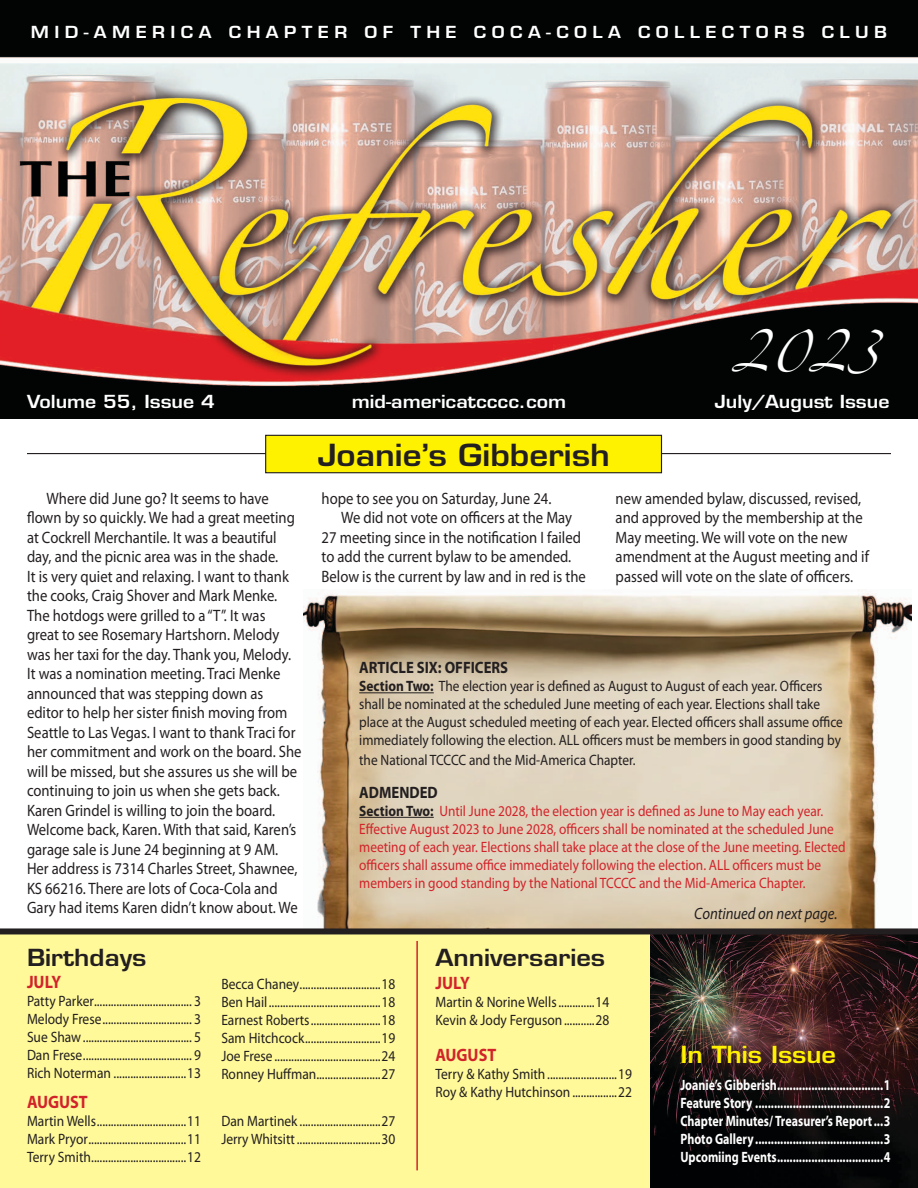
<style>
.page{position:relative;width:918px;height:1188px;background:#fff}
.page>*{position:absolute;margin:0;border:0;box-sizing:border-box;transform-origin:0 0}
.t1{font:37.95px "Zapfino";color:#fff;scale:.95 1}
.t2{font:600 29.7px "Eurostile";color:#231f20;scale:1.11 1}
.t3{font:600 22.95px "Eurostile";color:#231f20;scale:1.11 1}
.t4{font:600 22.95px "Eurostile";color:#fff200;scale:1.11 1}
.t5{font:700 18px "Myriad Pro";color:#d2232a;scale:.9 1}
.t6{font:600 17.55px "Eurostile";color:#fff;scale:1.11 1}
.t7{font:16.5px/19.5px "Myriad Pro";color:#231f20;scale:.89 1}
.t8{font:700 16.5px "Myriad Pro";color:#231f20;scale:.89 1}
.t9{font:italic 16.5px "Myriad Pro";color:#231f20;scale:.89 1}
.t10{font:600 16.2px "Eurostile";letter-spacing:.3em;color:#fff;scale:1.11 1}
.t11{font:15px/18px "Myriad Pro";color:#231f20;text-align:justify;scale:.9 1}
.t12{font:15px/18px "Myriad Pro";color:#d2232a;scale:.89 1}
.t13{font:15px/18px "Myriad Pro";color:#231f20;scale:.89 1}
.t14{font:700 15px/18px "Myriad Pro";color:#fff;text-align:justify;scale:.8 1}
.s1{font-weight:700}
.s2{font-weight:700;color:#231f20}
</style>
<div class="page">
<img style="left:304px;top:589px;width:608px;height:339px">
<div style="left:0;top:934px;width:918px;height:254px;background:#fff99a"></div>
<img style="left:650px;top:934px;width:268px;height:254px">
<img style="left:0;top:0;width:918px;height:419px">
<hr style="left:416px;top:941px;width:2px;height:229px;background:#d2232a">
<hr style="left:27px;top:453px;width:864px;height:1px;background:#231f20">
<div style="left:266px;top:435px;width:396px;height:38px;background:#fff200"></div>
<div style="left:265px;top:435px;width:397px;height:38px;border:1px solid #231f20"></div>
<hr style="left:359px;top:692px;width:75px;height:1px;background:#231f20">
<hr style="left:359px;top:817px;width:75px;height:1px;background:#231f20">
<div style="left:0;top:928px;width:918px;height:6px;background:#231f20"></div>
<p class="t10" style="left:31px;top:22px;width:773px">MID-AMERICA CHAPTER OF THE COCA-COLA COLLECTORS CLUB</p>
<h1 class="t1" style="left:732px;top:336px;width:155px">2023</h1>
<p class="t6" style="left:27px;top:391px;width:171px">Volume 55, Issue 4</p>
<p class="t6" style="left:352px;top:391px;width:195px">mid-americatcccc.com</p>
<p class="t6" style="left:715px;top:391px;width:159px">July/August Issue</p>
<h2 class="t2" style="left:317px;top:437px;width:265px">Joanie’s Gibberish</h2>
<p class="t7" style="left:27px;top:488px;width:310px;text-indent:20px">Where did June go? It seems to have flown by so quickly. We had a great meeting at Cockrell Merchantile. It was a beautiful day, and the picnic area was in the shade.<br>It is very quiet and relaxing. I want to thank the cooks, Craig Shover and Mark Menke.<br>The hotdogs were grilled to a “T”. It was<br>great to see Rosemary Hartshorn. Melody was her taxi for the day. Thank you, Melody.<br>It was a nomination meeting. Traci Menke announced that was stepping down as editor to help her sister finish moving from Seattle to Las Vegas. I want to thank Traci for her commitment and work on the board. She will be missed, but she assures us she will be continuing to join us when she gets back.<br>Karen Grindel is willing to join the board.<br>Welcome back, Karen. With that said, Karen’s garage sale is June 24 beginning at 9 AM.<br>Her address is 7314 Charles Street, Shawnee, KS 66216. There are lots of Coca-Cola and Gary had items Karen didn’t know about. We</p>
<p class="t7" style="left:322px;top:488px;width:260px">hope to see you on Saturday, June 24.</p>
<p class="t7" style="left:616px;top:488px;width:286px">new amended bylaw, discussed, revised, and approved by the membership at the May meeting. We will vote on the new amendment at the August meeting and if passed will vote on the slate of officers.</p>
<p class="t7" style="left:341px;top:508px;width:261px">We did not vote on officers at the May</p>
<p class="t7" style="left:322px;top:527px;width:293px">27 meeting since in the notification I failed</p>
<p class="t7" style="left:322px;top:547px;width:282px">to add the current bylaw to be amended.</p>
<p class="t7" style="left:322px;top:566px;width:298px">Below is the current by law and in red is the</p>
<p class="t8" style="left:359px;top:657px;width:169px">ARTICLE SIX: OFFICERS</p>
<p class="t13" style="left:359px;top:677px;width:545px"><span class="s1">Section Two:</span> The election year is defined as August to August of each year. Officers shall be nominated at the scheduled June meeting of each year. Elections shall take place at the August scheduled meeting of each year. Elected officers shall assume office immediately following the election. ALL officers must be members in good standing by</p>
<p class="t13" style="left:359px;top:751px;width:312px">the National TCCCC and the Mid-America Chapter.</p>
<p class="t8" style="left:359px;top:782px;width:90px">ADMENDED</p>
<p class="t12" style="left:359px;top:802px;width:548px"><span class="s2">Section Two:</span> Until June 2028, the election year is defined as June to May each year.<br>Effective August 2023 to June 2028, officers shall be nominated at the scheduled June meeting of each year. Elections shall take place at the close of the June meeting. Elected officers shall assume office immediately following the election. ALL officers must be members in good standing by the National TCCCC and the Mid-America Chapter.</p>
<p class="t9" style="left:694px;top:903px;width:162px">Continued on next page.</p>
<h3 class="t3" style="left:27px;top:943px;width:109px">Birthdays</h3>
<h3 class="t3" style="left:435px;top:943px;width:154px">Anniversaries</h3>
<p class="t5" style="left:27px;top:970px;width:40px">JULY</p>
<p class="t11" style="left:27px;top:992px;width:195px">Patty Parker................................... 3<br>Melody Frese................................ 3<br>Sue Shaw....................................... 5<br>Dan Frese....................................... 9<br>Rich Noterman ..........................13</p>
<p class="t11" style="left:221px;top:974px;width:195px">Becca Chaney.............................18<br>Ben Hail........................................18<br>Earnest Roberts.........................18<br>Sam Hitchcock...........................19<br>Joe Frese......................................24<br>Ronney Huffman.......................27</p>
<p class="t5" style="left:435px;top:971px;width:40px">JULY</p>
<p class="t11" style="left:435px;top:993px;width:195px">Martin &amp; Norine Wells.............14<br>Kevin &amp; Jody Ferguson...........28</p>
<p class="t5" style="left:435px;top:1043px;width:69px">AUGUST</p>
<p class="t11" style="left:435px;top:1065px;width:220px">Terry &amp; Kathy Smith.........................19<br>Roy &amp; Kathy Hutchinson ................22</p>
<p class="t5" style="left:27px;top:1090px;width:69px">AUGUST</p>
<p class="t11" style="left:27px;top:1111px;width:195px">Martin Wells................................11<br>Mark Pryor...................................11<br>Terry Smith..................................12</p>
<p class="t11" style="left:221px;top:1112px;width:195px">Dan Martinek .............................27<br>Jerry Whitsitt..............................30</p>
<h3 class="t4" style="left:680px;top:1040px;width:142px">In This Issue</h3>
<p class="t14" style="left:680px;top:1076px;width:264px">Joanie’s Gibberish..................................1<br>Feature Story .........................................2<br>Chapter Minutes/ Treasurer’s Report...3<br>Photo Gallery .........................................3<br>Upcomiing Events..................................4</p>
</div>
